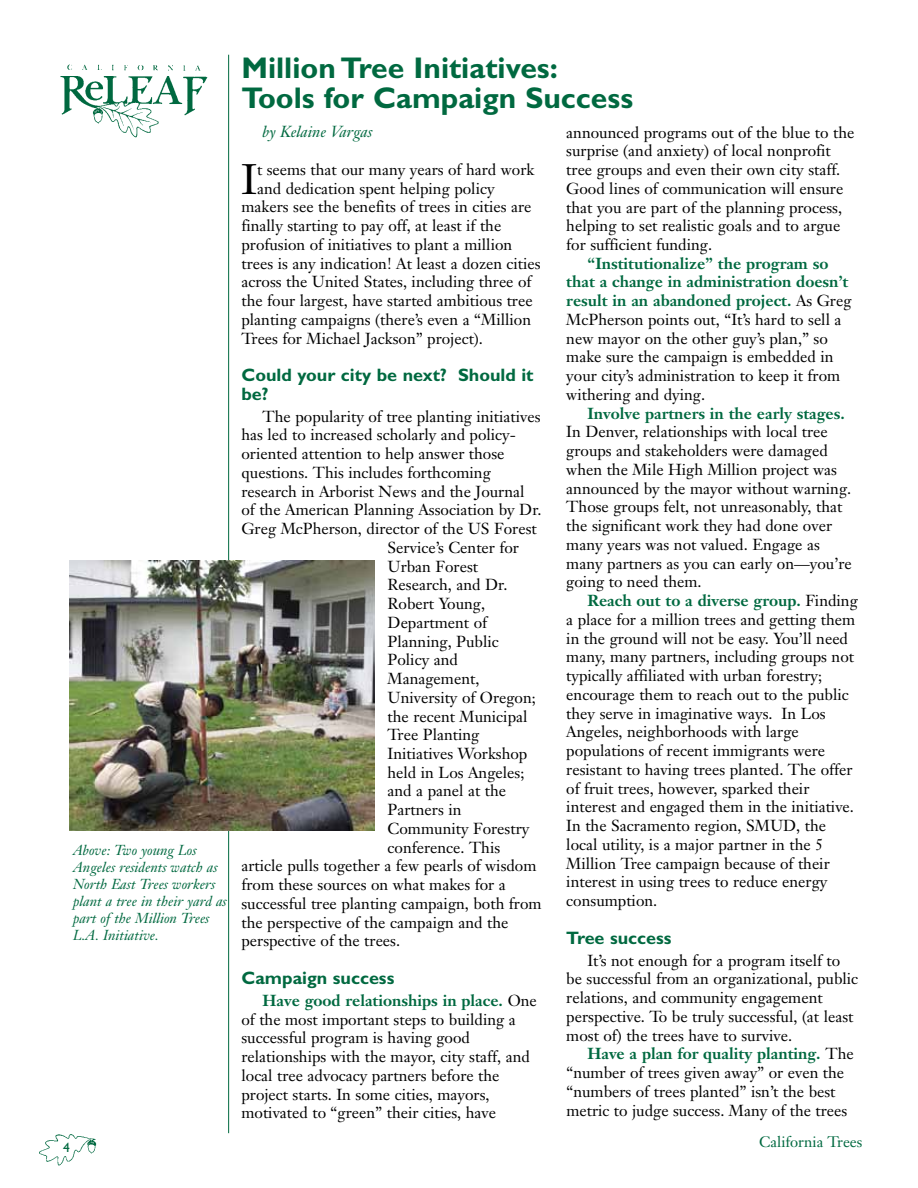
<style>
.page{position:relative;width:918px;height:1188px;background:#fff}
.page>*{position:absolute;margin:0;border:0;box-sizing:border-box;transform-origin:0 0}
.t1{font:42px "Janson Text";color:#000}
.t2{font:700 30px/30px "Gill Sans";color:#006940}
.t3{font:700 18px/18.8px "Gill Sans";color:#006940}
.t4{font:15.75px/18.8px "Janson Text";color:#000}
.t5{font:700 15.75px "Janson Text";color:#006940}
.t6{font:italic 15.75px "Janson Text";color:#006940}
.t7{font:15px "Janson Text";color:#006940}
.t8{font:italic 14.25px/17.1px "Janson Text";color:#006940}
.t9{font:13.5px "Gill Sans";color:#006940}
.s1{font-weight:700;color:#006940}
</style>
<div class="page">
<hr style="left:228px;top:55px;width:1px;height:1078px;background:#006940">
<img style="left:39px;top:1134px;width:58px;height:32px">
<img style="left:60px;top:64px;width:148px;height:74px">
<img style="left:70px;top:561px;width:304px;height:269px">
<p class="t8" style="left:73px;top:841px;width:155px">Above: Two young Los<br>Angeles residents watch as<br>North East Trees workers plant a tree in their yard as part of the Million Trees<br>L.A. Initiative.</p>
<p class="t9" style="left:63px;top:1140px;width:8px">4</p>
<h2 class="t2" style="left:242px;top:53px;width:393px">Million Tree Initiatives:<br>Tools for Campaign Success</h2>
<p class="t6" style="left:263px;top:122px;width:111px">by Kelaine Vargas</p>
<h1 class="t1" style="left:242px;top:152px;width:17px">I</h1>
<p class="t4" style="left:257px;top:160px;width:279px">t seems that our many years of hard work</p>
<p class="t4" style="left:566px;top:123px;width:290px">announced programs out of the blue to the surprise (and anxiety) of local nonprofit tree groups and even their own city staff.<br>Good lines of communication will ensure that you are part of the planning process, helping to set realistic goals and to argue for sufficient funding.</p>
<p class="t4" style="left:566px;top:254px;width:287px;text-indent:21px"><span class="s1">“Institutionalize” the program so that a change in administration doesn’t result in an abandoned project.</span> As Greg McPherson points out, “It’s hard to sell a new mayor on the other guy’s plan,” so make sure the campaign is embedded in your city’s administration to keep it from withering and dying.</p>
<p class="t5" style="left:587px;top:403px;width:259px">Involve partners in the early stages.</p>
<p class="t4" style="left:566px;top:422px;width:287px">In Denver, relationships with local tree groups and stakeholders were damaged when the Mile High Million project was announced by the mayor without warning.<br>Those groups felt, not unreasonably, that the significant work they had done over many years was not valued. Engage as many partners as you can early on—you’re going to need them.</p>
<p class="t4" style="left:566px;top:591px;width:293px;text-indent:21px"><span class="s1">Reach out to a diverse group.</span> Finding a place for a million trees and getting them in the ground will not be easy. You’ll need many, many partners, including groups not typically affiliated with urban forestry; encourage them to reach out to the public they serve in imaginative ways. In Los Angeles, neighborhoods with large populations of recent immigrants were resistant to having trees planted. The offer of fruit trees, however, sparked their interest and engaged them in the initiative.<br>In the Sacramento region, SMUD, the local utility, is a major partner in the 5<br>Million Tree campaign because of their interest in using trees to reduce energy consumption.</p>
<p class="t3" style="left:566px;top:928px;width:107px">Tree success</p>
<p class="t4" style="left:566px;top:951px;width:293px;text-indent:21px">It’s not enough for a program itself to be successful from an organizational, public relations, and community engagement perspective. To be truly successful, (at least most of) the trees have to survive.</p>
<p class="t4" style="left:566px;top:1044px;width:289px;text-indent:21px"><span class="s1">Have a plan for quality planting.</span> The “number of trees given away” or even the “numbers of trees planted” isn’t the best metric to judge success. Many of the trees</p>
<p class="t4" style="left:257px;top:179px;width:239px">and dedication spent helping policy</p>
<p class="t4" style="left:241px;top:197px;width:291px">makers see the benefits of trees in cities are</p>
<p class="t4" style="left:241px;top:216px;width:261px">finally starting to pay off, at least if the</p>
<p class="t4" style="left:241px;top:235px;width:272px">profusion of initiatives to plant a million</p>
<p class="t4" style="left:241px;top:254px;width:301px">trees is any indication! At least a dozen cities</p>
<p class="t4" style="left:241px;top:272px;width:292px">across the United States, including three of</p>
<p class="t4" style="left:241px;top:291px;width:293px">the four largest, have started ambitious tree</p>
<p class="t4" style="left:241px;top:310px;width:291px">planting campaigns (there’s even a “Million</p>
<p class="t4" style="left:241px;top:329px;width:243px">Trees for Michael Jackson” project).</p>
<p class="t3" style="left:242px;top:366px;width:294px">Could your city be next? Should it be?</p>
<p class="t4" style="left:263px;top:407px;width:279px">The popularity of tree planting initiatives</p>
<p class="t4" style="left:241px;top:425px;width:276px">has led to increased scholarly and policy-</p>
<p class="t4" style="left:241px;top:444px;width:265px">oriented attention to help answer those</p>
<p class="t4" style="left:241px;top:463px;width:251px">questions. This includes forthcoming</p>
<p class="t4" style="left:241px;top:482px;width:285px">research in Arborist News and the Journal</p>
<p class="t4" style="left:241px;top:500px;width:302px">of the American Planning Association by Dr.</p>
<p class="t4" style="left:241px;top:519px;width:297px">Greg McPherson, director of the US Forest</p>
<p class="t4" style="left:388px;top:538px;width:133px">Service’s Center for</p>
<p class="t4" style="left:388px;top:557px;width:92px">Urban Forest</p>
<p class="t4" style="left:388px;top:575px;width:122px">Research, and Dr.</p>
<p class="t4" style="left:388px;top:594px;width:99px">Robert Young,</p>
<p class="t4" style="left:388px;top:613px;width:101px">Department of</p>
<p class="t4" style="left:388px;top:632px;width:113px">Planning, Public</p>
<p class="t4" style="left:388px;top:650px;width:72px">Policy and</p>
<p class="t4" style="left:388px;top:669px;width:93px">Management,</p>
<p class="t4" style="left:388px;top:688px;width:150px">University of Oregon;</p>
<p class="t4" style="left:388px;top:707px;width:141px">the recent Municipal</p>
<p class="t4" style="left:388px;top:725px;width:93px">Tree Planting</p>
<p class="t4" style="left:388px;top:744px;width:141px">Initiatives Workshop</p>
<p class="t4" style="left:388px;top:763px;width:138px">held in Los Angeles;</p>
<p class="t4" style="left:388px;top:782px;width:120px">and a panel at the</p>
<p class="t4" style="left:388px;top:800px;width:75px">Partners in</p>
<p class="t4" style="left:388px;top:819px;width:143px">Community Forestry</p>
<p class="t4" style="left:388px;top:838px;width:114px">conference. This</p>
<p class="t4" style="left:241px;top:857px;width:297px">article pulls together a few pearls of wisdom</p>
<p class="t4" style="left:241px;top:875px;width:266px">from these sources on what makes for a</p>
<p class="t4" style="left:241px;top:894px;width:302px">successful tree planting campaign, both from</p>
<p class="t4" style="left:241px;top:913px;width:268px">the perspective of the campaign and the</p>
<p class="t4" style="left:241px;top:931px;width:160px">perspective of the trees.</p>
<p class="t3" style="left:242px;top:969px;width:154px">Campaign success</p>
<p class="t4" style="left:241px;top:991px;width:297px;text-indent:21px"><span class="s1">Have good relationships in place.</span> One of the most important steps to building a successful program is having good relationships with the mayor, city staff, and local tree advocacy partners before the project starts. In some cities, mayors, motivated to “green” their cities, have</p>
<p class="t7" style="left:759px;top:1132px;width:105px">California Trees</p>
</div>
